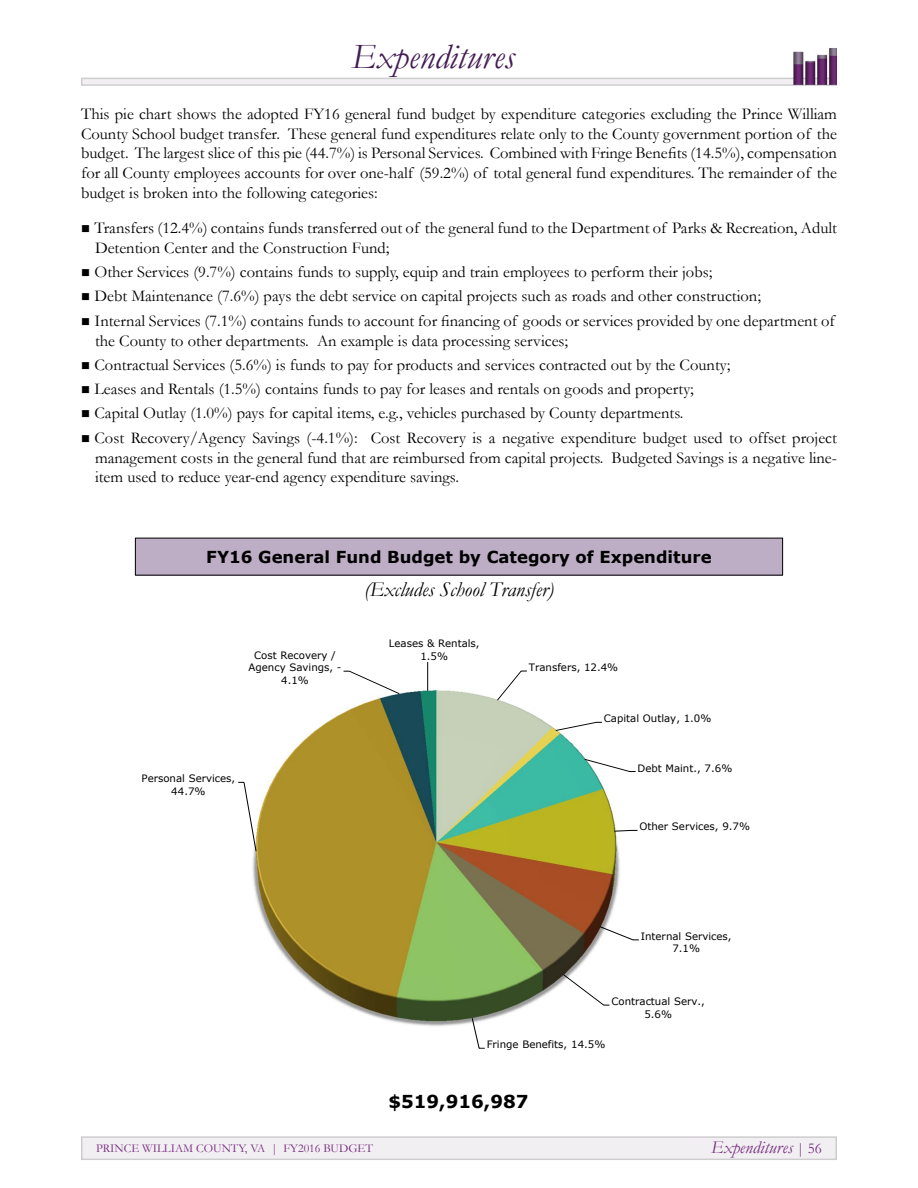
<style>
.page{position:relative;width:918px;height:1188px;background:#fff}
.page>*{position:absolute;margin:0;border:0;box-sizing:border-box;transform-origin:0 0}
.t1{font:italic 36px "Garamond";color:#421c52}
.t2{font:italic 21px "Garamond";color:#000}
.t3{font:italic 18px "Garamond";color:#732c7b}
.t4{font:700 17.85px "Verdana";color:#000}
.t5{font:16.5px/19.8px "Garamond";color:#000;text-align:justify}
.t6{font:700 16.5px "Verdana";color:#000}
.t7{font:700 14.1px "Verdana";color:#000}
.t8{font:12px "Garamond";color:#732c7b}
.t9{font:10.2px/12.5px "Verdana";color:#000;text-align:center}
.s1{font-style:normal;font-size:15px}
</style>
<div class="page">
<div style="left:82px;top:78px;width:754px;height:7px;background:#f2eff3"></div>
<div style="left:82px;top:1137px;width:754px;height:22px;background:#f2eff3"></div>
<img style="left:651px;top:48px;width:186px;height:38px">
<svg style="left:238px;top:662px;width:401px;height:387px"></svg>
<div style="left:135px;top:538px;width:648px;height:37px;background:#bdaec6"></div>
<h1 class="t1" style="left:351px;top:32px;width:165px">Expenditures</h1>
<p class="t5" style="left:81px;top:103px;width:758px">This pie chart shows the adopted FY16 general fund budget by expenditure categories excluding the Prince William County School budget transfer. These general fund expenditures relate only to the County government portion of the budget. The largest slice of this pie (44.7%) is Personal Services. Combined with Fringe Benefits (14.5%), compensation for all County employees accounts for over one-half (59.2%) of total general fund expenditures. The remainder of the budget is broken into the following categories:</p>
<p class="t5" style="left:95px;top:218px;width:744px;text-indent:-14px">■ Transfers (12.4%) contains funds transferred out of the general fund to the Department of Parks &amp; Recreation, Adult<br>Detention Center and the Construction Fund;</p>
<p class="t5" style="left:81px;top:262px;width:633px">■ Other Services (9.7%) contains funds to supply, equip and train employees to perform their jobs;</p>
<p class="t5" style="left:81px;top:286px;width:681px">■ Debt Maintenance (7.6%) pays the debt service on capital projects such as roads and other construction;</p>
<p class="t5" style="left:95px;top:310px;width:741px;text-indent:-14px">■ Internal Services (7.1%) contains funds to account for financing of goods or services provided by one department of the County to other departments. An example is data processing services;</p>
<p class="t5" style="left:81px;top:354px;width:651px">■ Contractual Services (5.6%) is funds to pay for products and services contracted out by the County;</p>
<p class="t5" style="left:81px;top:379px;width:614px">■ Leases and Rentals (1.5%) contains funds to pay for leases and rentals on goods and property;</p>
<p class="t5" style="left:81px;top:403px;width:604px">■ Capital Outlay (1.0%) pays for capital items, e.g., vehicles purchased by County departments.</p>
<p class="t5" style="left:95px;top:427px;width:744px;text-indent:-14px">■ Cost Recovery/Agency Savings (-4.1%): Cost Recovery is a negative expenditure budget used to offset project management costs in the general fund that are reimbursed from capital projects. Budgeted Savings is a negative line&shy;item used to reduce year-end agency expenditure savings.</p>
<p class="t6" style="left:206px;top:545px;width:507px">FY16 General Fund Budget by Category of Expenditure</p>
<p class="t2" style="left:364px;top:575px;width:191px">(Excludes School Transfer)</p>
<p class="t4" style="left:290px;top:550px;width:277px">By Category of Expenditure</p>
<p class="t7" style="left:291px;top:572px;width:276px">(Excludes School Transfer Budget)</p>
<p class="t9" style="left:249px;top:649px;width:95px">Cost Recovery /<br>Agency Savings, -<br>4.1%</p>
<p class="t9" style="left:142px;top:772px;width:95px">Personal Services,<br>44.7%</p>
<p class="t9" style="left:389px;top:637px;width:92px">Leases &amp; Rentals,<br>1.5%</p>
<p class="t9" style="left:529px;top:661px;width:91px">Transfers, 12.4%</p>
<p class="t9" style="left:604px;top:712px;width:109px">Capital Outlay, 1.0%</p>
<p class="t9" style="left:638px;top:762px;width:96px">Debt Maint., 7.6%</p>
<p class="t9" style="left:639px;top:820px;width:112px">Other Services, 9.7%</p>
<p class="t9" style="left:641px;top:930px;width:92px">Internal Services,<br>7.1%</p>
<p class="t9" style="left:611px;top:995px;width:95px">Contractual Serv.,<br>5.6%</p>
<p class="t9" style="left:487px;top:1038px;width:120px">Fringe Benefits, 14.5%</p>
<p class="t4" style="left:388px;top:1089px;width:142px">$519,916,987</p>
<p class="t8" style="left:96px;top:1140px;width:278px">Prince William County, VA | FY2016 Budget</p>
<p class="t3" style="left:711px;top:1135px;width:112px">Expenditures <span class="s1">| 56</span></p>
</div>
